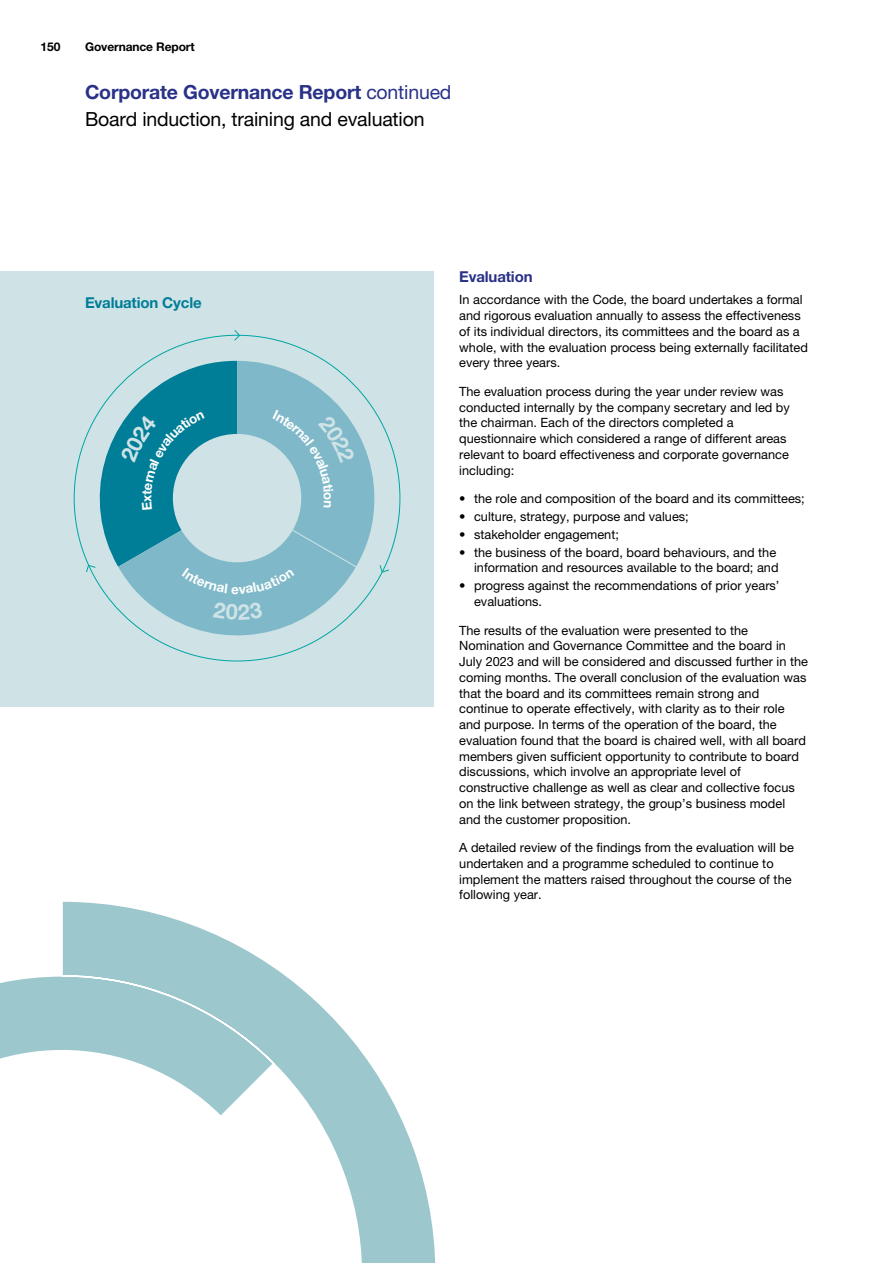
<style>
.page{position:relative;width:893px;height:1263px;background:#fff}
.page>*{position:absolute;margin:0;border:0;box-sizing:border-box;transform-origin:0 0}
.t1{font:19.5px/26.7px "Helvetica Neue LT Std";letter-spacing:-.01em;color:#000}
.t2{font:700 15px "Helvetica Neue LT Std";letter-spacing:-.01em;color:#007d97}
.t3{font:700 15px "Helvetica Neue LT Std";letter-spacing:-.01em;color:#293188}
.t4{font:700 13.35px "Helvetica Neue LT Std";color:#fff}
.t5{font:12.75px/15.8px "Helvetica Neue LT Std";color:#000}
.t6{font:700 12px "Helvetica Neue LT Std";letter-spacing:-.01em;color:#000}
.s1{font-weight:700;color:#293188}
.s2{color:#293188}
.s3{font-weight:300}
</style>
<div class="page">
<div style="left:0;top:271px;width:434px;height:436px;background:#cfe3e6"></div>
<svg style="left:233px;top:330px;width:8px;height:11px"></svg>
<svg style="left:0;top:901px;width:436px;height:362px"></svg>
<svg style="left:80px;top:361px;width:310px;height:294px"></svg>
<p class="t6" style="left:40px;top:39px;width:22px">150</p>
<p class="t6" style="left:85px;top:39px;width:111px">Governance Report</p>
<h1 class="t1" style="left:85px;top:78px;width:368px"><span class="s1">Corporate Governance Report</span> <span class="s2">continued<br></span>Board induction, training and evaluation</h1>
<p class="t2" style="left:85px;top:293px;width:118px">Evaluation Cycle</p>
<p class="t4" style="left:138px;top:502px;width:9px;rotate:-90deg">x</p>
<p class="t3" style="left:459px;top:268px;width:75px">Evaluation</p>
<p class="t5" style="left:459px;top:292px;width:350px">In accordance with the Code, the board undertakes a formal and rigorous evaluation annually to assess the effectiveness of its individual directors, its committees and the board as a whole, with the evaluation process being externally facilitated every three years.</p>
<p class="t5" style="left:459px;top:383px;width:332px">The evaluation process during the year under review was conducted internally by the company secretary and led by the chairman. Each of the directors completed a questionnaire which considered a range of different areas relevant to board effectiveness and corporate governance including:</p>
<p class="t5" style="left:459px;top:490px;width:347px"><span class="s3">•</span> the role and composition of the board and its committees;</p>
<p class="t5" style="left:459px;top:508px;width:231px"><span class="s3">•</span> culture, strategy, purpose and values;</p>
<p class="t5" style="left:459px;top:526px;width:161px"><span class="s3">•</span> stakeholder engagement;</p>
<p class="t5" style="left:459px;top:544px;width:321px;text-align:right"><span class="s3">•</span> the business of the board, board behaviours, and the information and resources available to the board; and</p>
<p class="t5" style="left:474px;top:578px;width:307px;text-indent:-15px"><span class="s3">•</span> progress against the recommendations of prior years’ evaluations.</p>
<p class="t5" style="left:459px;top:622px;width:350px">The results of the evaluation were presented to the Nomination and Governance Committee and the board in July 2023 and will be considered and discussed further in the coming months. The overall conclusion of the evaluation was that the board and its committees remain strong and continue to operate effectively, with clarity as to their role and purpose. In terms of the operation of the board, the evaluation found that the board is chaired well, with all board members given sufficient opportunity to contribute to board discussions, which involve an appropriate level of constructive challenge as well as clear and collective focus on the link between strategy, the group’s business model and the customer proposition.</p>
<p class="t5" style="left:459px;top:839px;width:336px">A detailed review of the findings from the evaluation will be undertaken and a programme scheduled to continue to implement the matters raised throughout the course of the following year.</p>
</div>
